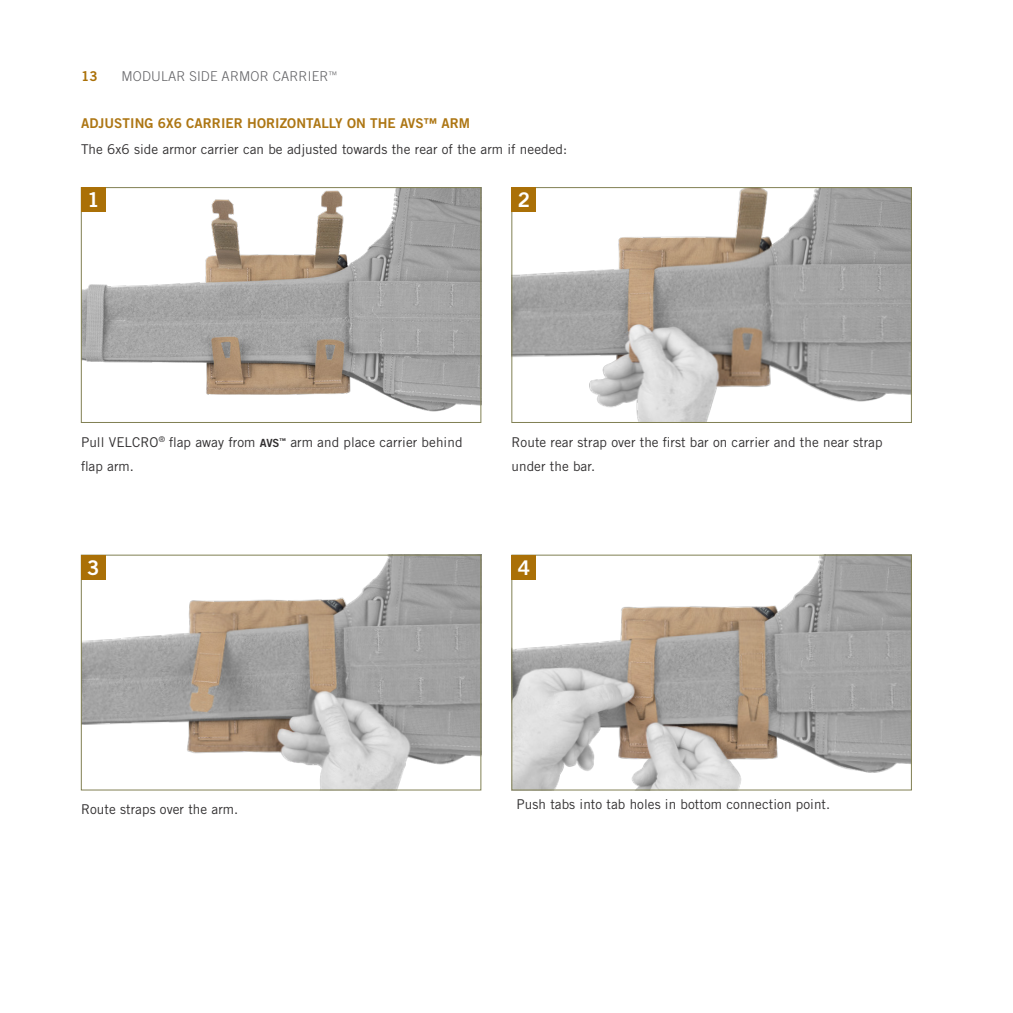
<style>
.page{position:relative;width:1013px;height:1013px;background:#fff}
.page>*{position:absolute;margin:0;border:0;box-sizing:border-box;transform-origin:0 0}
.Section_Title{font:20.25px "Trade Gothic LT Std Bd 2";color:#fff}
.Section_Title-2{font:13.5px/24.8px "Trade Gothic LT Std";letter-spacing:.005em;color:#312f30}
.Section_Title-3{font:13.5px "Trade Gothic LT Std Bd 2";letter-spacing:.005em;color:#ad7613}
.t1{font:300 13.5px "Trade Gothic LT Std";letter-spacing:.01em;color:#636366}
.t2{font:13.5px "Trade Gothic LT Std Bd 2";color:#aa7007}
.s1{font-family:"Trade Gothic LT Std Bd 2";font-size:11.25px}
</style>
<div class="page">
<img style="left:83px;top:189px;width:396px;height:223px">
<div style="left:81px;top:187px;width:400px;height:236px;border:1px solid #818053"></div>
<div style="left:81px;top:187px;width:25px;height:25px;background:#aa7007"></div>
<img style="left:83px;top:557px;width:396px;height:231px">
<div style="left:81px;top:555px;width:400px;height:235px;border:1px solid #818053"></div>
<div style="left:81px;top:555px;width:25px;height:24px;background:#aa7007"></div>
<img style="left:513px;top:557px;width:396px;height:231px">
<div style="left:511px;top:555px;width:400px;height:235px;border:1px solid #818053"></div>
<div style="left:511px;top:555px;width:25px;height:24px;background:#aa7007"></div>
<img style="left:513px;top:189px;width:396px;height:232px">
<div style="left:511px;top:187px;width:400px;height:236px;border:1px solid #818053"></div>
<div style="left:511px;top:187px;width:25px;height:25px;background:#aa7007"></div>
<p class="t2" style="left:81px;top:68px;width:18px">13</p>
<p class="t1" style="left:122px;top:68px;width:217px">MODULAR SIDE ARMOR CARRIER<sup>™</sup></p>
<p class="Section_Title-3" style="left:81px;top:115px;width:390px">ADJUSTING 6X6 CARRIER HORIZONTALLY ON THE AVS™ ARM</p>
<p class="Section_Title-2" style="left:81px;top:137px;width:488px">The 6x6 side armor carrier can be adjusted towards the rear of the arm if needed:</p>
<p class="Section_Title" style="left:87px;top:187px;width:14px">1</p>
<p class="Section_Title" style="left:518px;top:187px;width:14px">2</p>
<p class="Section_Title-2" style="left:81px;top:429px;width:383px">Pull VELCRO<sup>®</sup> flap away from <span class="s1">AVS</span><sup>™</sup> arm and place carrier behind flap arm.</p>
<p class="Section_Title-2" style="left:511px;top:429px;width:372px">Route rear strap over the first bar on carrier and the near strap under the bar.</p>
<p class="Section_Title" style="left:87px;top:554px;width:14px">3</p>
<p class="Section_Title" style="left:518px;top:554px;width:14px">4</p>
<p class="Section_Title-2" style="left:81px;top:797px;width:159px">Route straps over the arm.</p>
<p class="Section_Title-2" style="left:516px;top:791px;width:315px">Push tabs into tab holes in bottom connection point.</p>
</div>
